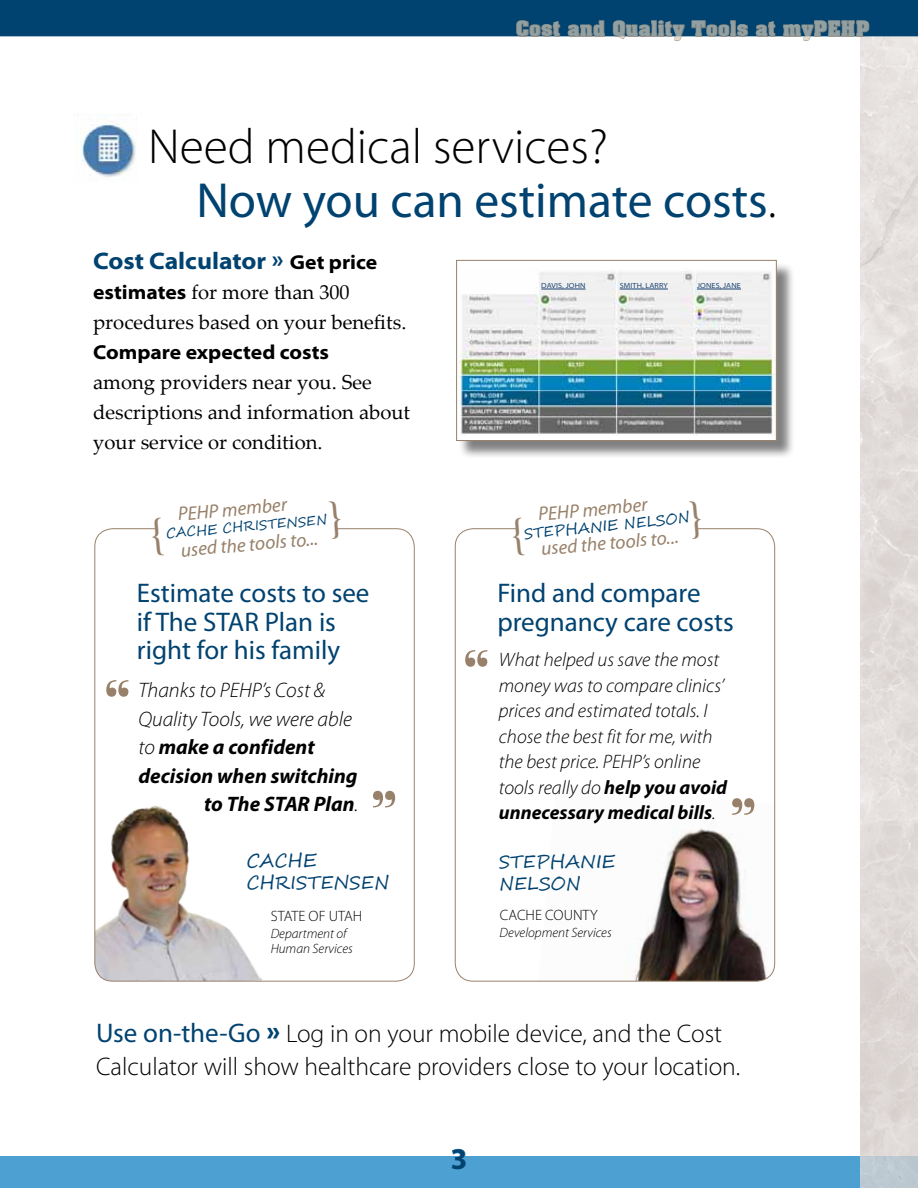
<style>
.page{position:relative;width:918px;height:1188px;background:#fff}
.page>*{position:absolute;margin:0;border:0;box-sizing:border-box;transform-origin:0 0}
.t1{font:84px "Modern";color:#98816a}
.t2{font:49.5px/53.4px "Myriad Pro";color:#004270}
.t3{font:700 30px "Myriad Pro";color:#004270}
.t4{font:27px/28.5px "Myriad Pro";color:#004270}
.t5{font:300 25.5px/33px "Myriad Pro";color:#000}
.t6{font:700 semi-expanded 24px "Myriad Pro";color:#004270}
.t7{font:italic 700 21px "Myriad Pro";color:#000}
.t8{font:italic 300 21px "Myriad Pro";color:#000}
.t9{font:20.25px/30px "Palatino Linotype";color:#000}
.t10{font:700 semi-expanded 20.25px "Myriad Pro";color:#000}
.t11{font:italic 300 19.5px/25.5px "Myriad Pro";color:#000}
.t12{font:italic 19.35px/34.8px "Myriad Pro";color:#98816a}
.t13{font:18.45px "Segoe Script";color:#004270}
.t14{font:700 18px "Aardvark";letter-spacing:.05em;color:#d3cab7}
.t15{font:18px "Segoe Script";color:#004270}
.t16{font:300 15px "Myriad Pro";color:#000}
.t17{font:14.7px "Segoe Script";color:#004270}
.t18{font:italic 300 13.5px/15px "Myriad Pro";color:#000}
.t19{font:13.5px "Segoe Script";color:#004270}
.t20{font:semi-expanded 7.5px "Myriad Pro";letter-spacing:.02em;color:#184171}
.s1{font-weight:300;color:#000}
.s2{font-size:20.25px;color:#000}
.s3{font-family:"Myriad Pro";font-weight:700;font-stretch:semi-expanded}
.s4{font-weight:300}
.s5{font-weight:700}
.s6{font-weight:400;font-size:27px;color:#004270}
.s7{font-weight:900;font-stretch:semi-expanded;font-size:27px;color:#004270}
</style>
<div class="page">
<div style="left:0;top:1157px;width:918px;height:31px;background:#4ca1d2"></div>
<img style="left:860px;top:36px;width:58px;height:1152px">
<div style="left:0;top:0;width:918px;height:36px;background:#004270"></div>
<svg style="left:516px;top:20px;width:44px;height:17px"></svg>
<svg style="left:567px;top:20px;width:38px;height:18px"></svg>
<svg style="left:612px;top:20px;width:73px;height:21px"></svg>
<svg style="left:691px;top:20px;width:58px;height:17px"></svg>
<svg style="left:755px;top:21px;width:21px;height:17px"></svg>
<svg style="left:783px;top:20px;width:87px;height:21px"></svg>
<svg style="left:451px;top:1149px;width:15px;height:8px"></svg>
<img style="left:634px;top:829px;width:141px;height:151px">
<img style="left:96px;top:806px;width:166px;height:175px">
<img style="left:76px;top:113px;width:61px;height:65px">
<div style="left:459px;top:262px;width:336px;height:198px;background:#000;opacity:.5"></div>
<div style="left:456px;top:260px;width:321px;height:181px;background:#fff;border:1px solid #98816a"></div>
<img style="left:539px;top:271px;width:233px;height:23px">
<img style="left:459px;top:294px;width:315px;height:142px">
<div style="left:541px;top:283px;width:71px;height:10px;background:#f0f0f0"></div>
<hr style="left:541px;top:289px;width:45px;height:1px;background:#184171">
<div style="left:620px;top:283px;width:70px;height:10px;background:#f0f0f0"></div>
<hr style="left:620px;top:289px;width:48px;height:1px;background:#184171">
<div style="left:697px;top:283px;width:70px;height:10px;background:#f0f0f0"></div>
<hr style="left:697px;top:289px;width:44px;height:1px;background:#184171">
<p class="t14" style="left:516px;top:13px;width:354px">Cost and Quality Tools at myPEHP</p>
<h2 class="t2" style="left:196px;top:119px;width:582px;text-indent:-48px"><span class="s1">Need medical services?<br></span>Now you can estimate costs<span class="s1">.</span></h2>
<p class="t6" style="left:93px;top:247px;width:286px">Cost Calculator » <span class="s2">Get price</span></p>
<p class="t9" style="left:93px;top:276px;width:315px"><span class="s3">estimates</span> for more than 300 procedures based on your benefits.</p>
<p class="t10" style="left:93px;top:341px;width:237px">Compare expected costs</p>
<p class="t9" style="left:93px;top:366px;width:319px">among providers near you. See descriptions and information about your service or condition.</p>
<p class="t20" style="left:541px;top:282px;width:46px">DAVIS, JOHN</p>
<p class="t20" style="left:620px;top:282px;width:50px">SMITH, LARRY</p>
<p class="t20" style="left:697px;top:282px;width:44px">JON ES, JANE</p>
<p class="t12" style="left:176px;top:496px;width:139px;line-height:36.3px;rotate:-5deg">PEHP member used the tools to...</p>
<p class="t19" style="left:165px;top:523px;width:164px;rotate:-5deg">Cache CH RISTENSEN</p>
<h1 class="t1" style="left:105px;top:678px;width:27px">“</h1>
<h3 class="t4" style="left:137px;top:578px;width:234px">Estimate costs to see if The STAR Plan is right for his family</h3>
<p class="t8" style="left:138px;top:678px;width:188px">Thanks to PEHP’s Cost &amp;</p>
<p class="t8" style="left:138px;top:706px;width:215px">Quality Tools, we were able</p>
<p class="t7" style="left:138px;top:734px;width:178px"><span class="s4">to</span> make a confident</p>
<p class="t7" style="left:138px;top:762px;width:221px">decision when switching</p>
<p class="t7" style="left:204px;top:791px;width:156px">to The STAR Plan<span class="s4">.</span></p>
<h1 class="t1" style="left:371px;top:789px;width:27px">”</h1>
<p class="t13" style="left:246px;top:846px;width:28px">CACHE</p>
<p class="t13" style="left:246px;top:868px;width:142px">CHRISTENSEN</p>
<p class="t16" style="left:271px;top:907px;width:93px">STATE OF UTAH</p>
<p class="t18" style="left:271px;top:926px;width:84px">Department of<br>Human Services</p>
<h1 class="t1" style="left:464px;top:648px;width:27px">“</h1>
<p class="t12" style="left:537px;top:496px;width:139px;rotate:-5deg">PEHP member used the tools to...</p>
<p class="t17" style="left:523px;top:522px;width:148px;rotate:-6deg">STEPHANIE NELSON</p>
<h3 class="t4" style="left:497px;top:578px;width:238px">Find and compare pregnancy care costs</h3>
<p class="t11" style="left:499px;top:647px;width:230px">What helped us save the most money was to compare clinics’ prices and estimated totals. I chose the best fit for me, with the best price. PEHP’s online tools really do <span class="s5">help you avoid unnecessary medical bills</span>.</p>
<h1 class="t1" style="left:730px;top:796px;width:27px">”</h1>
<p class="t15" style="left:499px;top:847px;width:107px">STEPHANIE</p>
<p class="t15" style="left:499px;top:869px;width:55px">NELSON</p>
<p class="t16" style="left:500px;top:906px;width:99px">CACHE COUNTY</p>
<p class="t18" style="left:500px;top:925px;width:114px">Development Services</p>
<h3 class="t5" style="left:96px;top:1017px;width:646px"><span class="s6">Use on-the-Go</span> <span class="s7">»</span> Log in on your mobile device, and the Cost<br>Calculator will show healthcare providers close to your location.</h3>
<h3 class="t3" style="left:451px;top:1139px;width:18px">3</h3>
</div>
